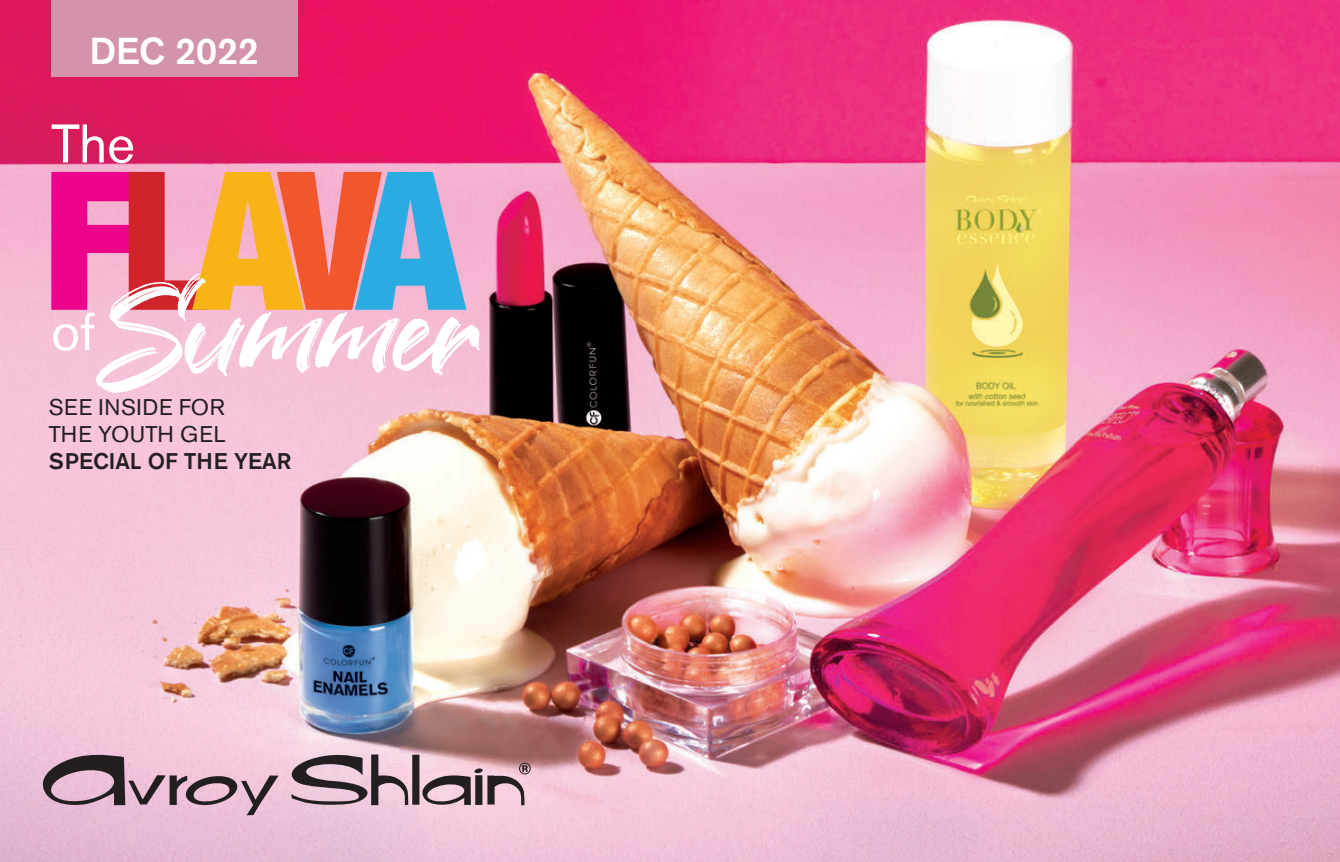
<style>
.page{position:relative;width:1340px;height:862px;background:#fff}
.page>*{position:absolute;margin:0;border:0;box-sizing:border-box;transform-origin:0 0}
.t1{font:900 condensed 192.83px "Helvetica Neue";letter-spacing:-.1em;color:#ed028c}
.t2{font:144.45px "Great Sejagad";color:#fff}
.t3{font:53.77px "Akzidenz Grotesk BE";color:#fff}
.t4{font:500 37.12px "Akzidenz Grotesk BE";color:#fff}
.t5{font:22.5px "Akzidenz Grotesk BE";letter-spacing:.02em;color:#231f20}
.t6{font:500 22.5px "Akzidenz Grotesk BE";color:#231f20}
.s1{color:#d1232a}
.s2{color:#f8b317}
.s3{color:#f1572a}
.s4{color:#2aace2}
</style>
<div class="page">
<img style="left:0;top:0;width:1339px;height:861px">
<svg style="left:34px;top:752px;width:496px;height:62px;background:#bd9cab"></svg>
<div style="left:51px;top:0;width:247px;height:76px;background:#d393ac"></div>
<p class="t4" style="left:90px;top:29px;width:170px">DEC 2022</p>
<p class="t4" style="left:90px;top:33px;width:170px">DEC 2022</p>
<p class="t3" style="left:51px;top:112px;width:86px">The</p>
<p class="t1" style="left:43px;top:82px;width:422px">F<span class="s1">L</span><span class="s2">A</span><span class="s3">V</span><span class="s4">A</span></p>
<p class="t2" style="left:97px;top:250px;width:390px">Summer</p>
<p class="t3" style="left:51px;top:299px;width:45px">of</p>
<p class="t5" style="left:49px;top:393px;width:177px">SEE INSIDE FOR</p>
<p class="t5" style="left:49px;top:420px;width:178px">THE YOUTH GEL</p>
<p class="t6" style="left:49px;top:447px;width:244px">SPECIAL OF THE YEAR</p>
</div>
